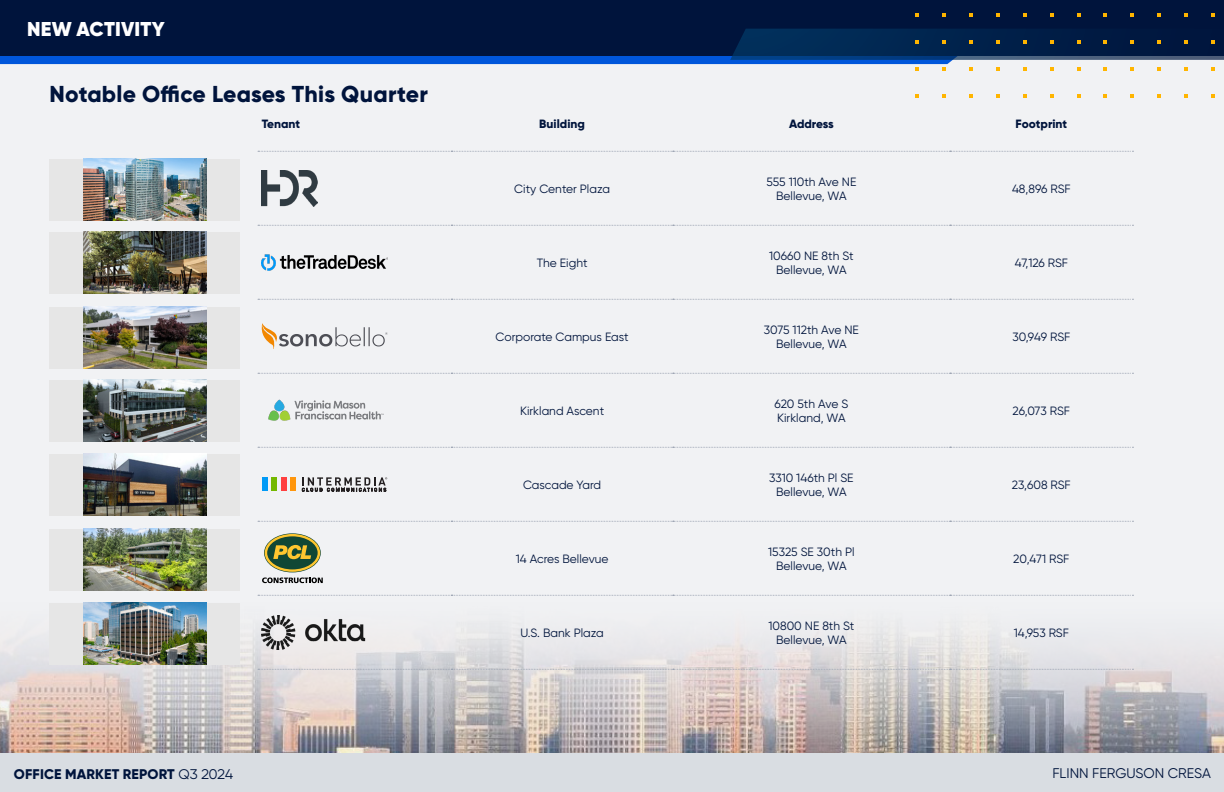
<style>
.page{position:relative;width:1224px;height:792px;background:#f1f2f4}
.page>*{position:absolute;margin:0;border:0;box-sizing:border-box;transform-origin:0 0}
.t1{font:800 23px "Gilroy";letter-spacing:.01em;color:#00143c}
.t2{font:900 20px "Gilroy";letter-spacing:.01em;color:#fff}
.t3{font:800 14px "Gilroy";letter-spacing:.01em;color:#00143c}
.t4{font:14px "Gilroy";color:#00143c}
.t5{font:12px/14.4px "Gilroy";color:#00143c;text-align:center}
.t6{font:800 12px "Gilroy";color:#00143c}
.s1{font-weight:400}
</style>
<div class="page">
<img style="left:0;top:544px;width:1224px;height:209px">
<svg style="left:258px;top:151px;width:875px;height:1px"></svg>
<svg style="left:258px;top:225px;width:875px;height:1px"></svg>
<svg style="left:258px;top:299px;width:875px;height:1px"></svg>
<svg style="left:258px;top:373px;width:875px;height:1px"></svg>
<svg style="left:258px;top:447px;width:875px;height:1px"></svg>
<svg style="left:258px;top:521px;width:875px;height:1px"></svg>
<svg style="left:258px;top:595px;width:875px;height:1px"></svg>
<svg style="left:258px;top:669px;width:875px;height:1px"></svg>
<img style="left:262px;top:170px;width:55px;height:36px">
<img style="left:262px;top:254px;width:126px;height:16px">
<svg style="left:262px;top:323px;width:126px;height:26px"></svg>
<img style="left:268px;top:399px;width:116px;height:22px">
<div style="left:291px;top:478px;width:5px;height:13px;background:#ff960c"></div>
<div style="left:262px;top:478px;width:5px;height:13px;background:#009af6"></div>
<div style="left:272px;top:478px;width:5px;height:13px;background:#74b800"></div>
<div style="left:281px;top:478px;width:5px;height:13px;background:#ff3f3f"></div>
<svg style="left:302px;top:477px;width:85px;height:14px"></svg>
<svg style="left:262px;top:577px;width:61px;height:6px"></svg>
<svg style="left:264px;top:533px;width:57px;height:39px"></svg>
<svg style="left:265px;top:534px;width:55px;height:38px"></svg>
<svg style="left:267px;top:536px;width:51px;height:33px;background:#6b7b42"></svg>
<img style="left:262px;top:615px;width:103px;height:34px">
<div style="left:50px;top:603px;width:190px;height:62px;background:#e6e6e6"></div>
<img style="left:83px;top:603px;width:124px;height:62px">
<div style="left:50px;top:529px;width:190px;height:62px;background:#e6e6e6"></div>
<img style="left:83px;top:529px;width:124px;height:62px">
<div style="left:50px;top:454px;width:190px;height:62px;background:#e6e6e6"></div>
<img style="left:83px;top:454px;width:124px;height:62px">
<div style="left:50px;top:307px;width:190px;height:62px;background:#e6e6e6"></div>
<img style="left:83px;top:307px;width:124px;height:62px">
<div style="left:50px;top:232px;width:190px;height:62px;background:#e6e6e6"></div>
<img style="left:83px;top:232px;width:124px;height:62px">
<div style="left:50px;top:159px;width:190px;height:62px;background:#e6e6e6"></div>
<img style="left:83px;top:159px;width:124px;height:62px">
<div style="left:50px;top:380px;width:190px;height:62px;background:#e6e6e6"></div>
<img style="left:83px;top:380px;width:124px;height:62px">
<div style="left:0;top:753px;width:1224px;height:39px;background:#d9dde2"></div>
<div style="left:0;top:0;width:1224px;height:55px;background:#00143c"></div>
<svg style="left:1077px;top:13px;width:3px;height:4px"></svg>
<svg style="left:1050px;top:13px;width:3px;height:4px"></svg>
<svg style="left:1212px;top:13px;width:3px;height:4px"></svg>
<svg style="left:1023px;top:13px;width:3px;height:4px"></svg>
<svg style="left:1185px;top:13px;width:3px;height:4px"></svg>
<svg style="left:996px;top:13px;width:3px;height:4px"></svg>
<svg style="left:915px;top:13px;width:3px;height:4px"></svg>
<svg style="left:1158px;top:13px;width:3px;height:4px"></svg>
<svg style="left:969px;top:13px;width:3px;height:4px"></svg>
<svg style="left:1131px;top:13px;width:3px;height:4px"></svg>
<svg style="left:942px;top:13px;width:3px;height:4px"></svg>
<svg style="left:1104px;top:13px;width:3px;height:4px"></svg>
<svg style="left:0;top:29px;width:1224px;height:42px"></svg>
<h2 class="t2" style="left:27px;top:16px;width:139px">NEW ACTIVITY</h2>
<h1 class="t1" style="left:50px;top:80px;width:380px">Notable Office Leases This Quarter</h1>
<p class="t6" style="left:262px;top:117px;width:40px">Tenant</p>
<p class="t6" style="left:539px;top:117px;width:47px">Building</p>
<p class="t6" style="left:789px;top:117px;width:46px">Address</p>
<p class="t6" style="left:1016px;top:117px;width:53px">Footprint</p>
<p class="t5" style="left:514px;top:182px;width:97px">City Center Plaza</p>
<p class="t5" style="left:767px;top:174px;width:91px">555 110th Ave NE<br>Bellevue, WA</p>
<p class="t5" style="left:1012px;top:182px;width:60px">48,896 RSF</p>
<p class="t5" style="left:537px;top:256px;width:52px">The Eight</p>
<p class="t5" style="left:769px;top:248px;width:86px">10660 NE 8th St<br>Bellevue, WA</p>
<p class="t5" style="left:1015px;top:256px;width:55px">47,126 RSF</p>
<p class="t5" style="left:496px;top:330px;width:135px">Corporate Campus East</p>
<p class="t5" style="left:764px;top:322px;width:97px">3075 112th Ave NE<br>Bellevue, WA</p>
<p class="t5" style="left:1012px;top:330px;width:60px">30,949 RSF</p>
<p class="t5" style="left:520px;top:404px;width:86px">Kirkland Ascent</p>
<p class="t5" style="left:775px;top:396px;width:75px;text-align:left">620 5th Ave S<br>Kirkland, WA</p>
<p class="t5" style="left:1013px;top:404px;width:59px">26,073 RSF</p>
<p class="t5" style="left:523px;top:478px;width:80px">Cascade Yard</p>
<p class="t5" style="left:769px;top:470px;width:86px">3310 146th Pl SE<br>Bellevue, WA</p>
<p class="t5" style="left:1012px;top:478px;width:60px">23,608 RSF</p>
<p class="t5" style="left:516px;top:552px;width:94px">14 Acres Bellevue</p>
<p class="t5" style="left:768px;top:544px;width:88px">15325 SE 30th Pl<br>Bellevue, WA</p>
<p class="t5" style="left:1013px;top:552px;width:58px">20,471 RSF</p>
<p class="t5" style="left:520px;top:626px;width:85px">U.S. Bank Plaza</p>
<p class="t5" style="left:769px;top:618px;width:87px">10800 NE 8th St<br>Bellevue, WA</p>
<p class="t5" style="left:1014px;top:626px;width:57px">14,953 RSF</p>
<p class="t3" style="left:14px;top:765px;width:221px">Office Market Report <span class="s1">Q3 2024</span></p>
<p class="t4" style="left:1052px;top:765px;width:160px">FLINN FERGUSON CRESA</p>
</div>
